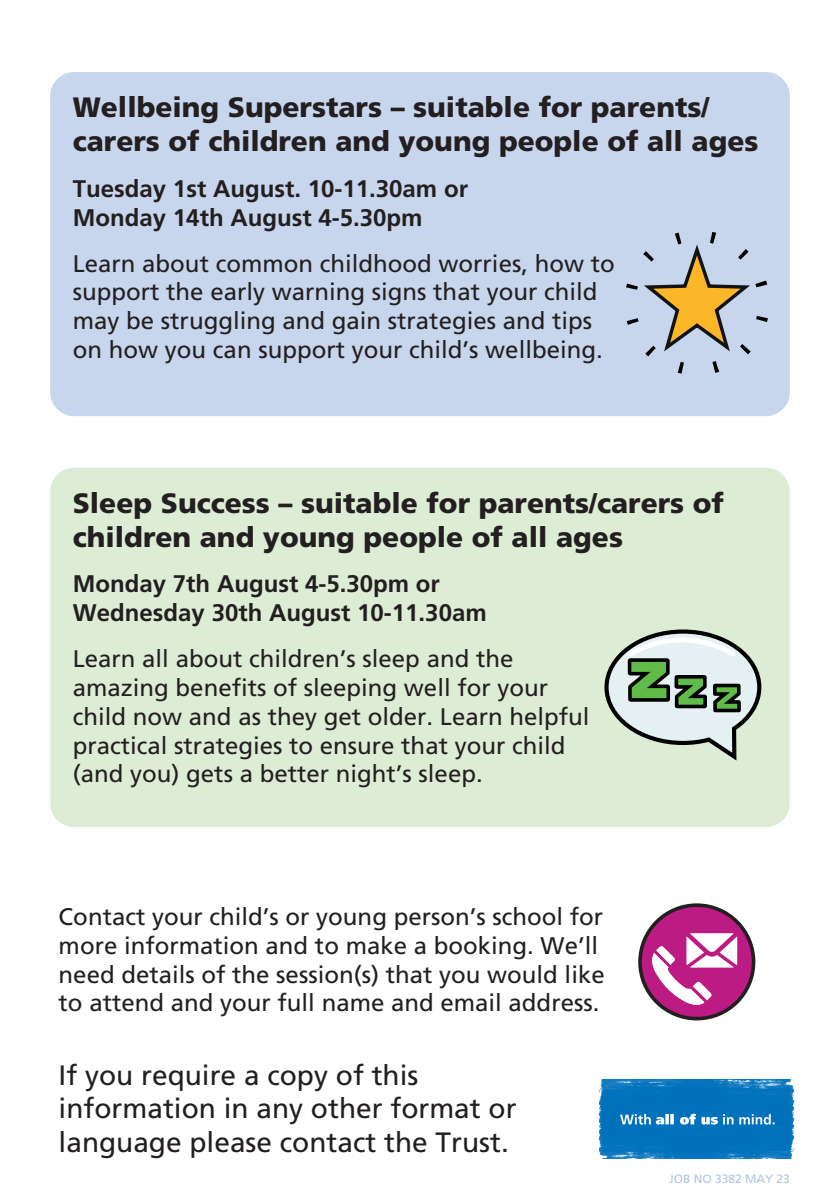
<style>
.page{position:relative;width:840px;height:1191px;background:#fff}
.page>*{position:absolute;margin:0;border:0;box-sizing:border-box;transform-origin:0 0}
.t1{font:900 28px/33.6px "Frutiger";color:#231f20}
.t2{font:28px/33.6px "Frutiger";color:#231f20}
.t3{font:24px/28.8px "Frutiger";color:#231f20}
.t4{font:700 24px/28.8px "Frutiger";color:#231f20}
.t5{font:12px "Frutiger";color:#aec5e5}
</style>
<div class="page">
<div style="left:50px;top:72px;width:739px;height:344px;background:#c7d6ed;border-radius:24px"></div>
<div style="left:50px;top:467px;width:739px;height:360px;background:#ddedd5;border-radius:24px"></div>
<img style="left:599px;top:1079px;width:195px;height:79px">
<svg style="left:619px;top:1113px;width:155px;height:11px"></svg>
<div style="left:639px;top:905px;width:114px;height:113px;background:#bb1b83;border-radius:50%"></div>
<div style="left:638px;top:903px;width:117px;height:117px;border:4px solid #231f20;border-radius:50%"></div>
<svg style="left:651px;top:933px;width:85px;height:72px"></svg>
<svg style="left:626px;top:232px;width:141px;height:141px"></svg>
<svg style="left:604px;top:629px;width:158px;height:132px"></svg>
<p class="t1" style="left:73px;top:90px;width:686px">Wellbeing Superstars – suitable for parents/ carers of children and young people of all ages</p>
<p class="t4" style="left:73px;top:174px;width:396px">Tuesday 1st August. 10-11.30am or<br>Monday 14th August 4-5.30pm</p>
<p class="t3" style="left:73px;top:248px;width:543px">Learn about common childhood worries, how to support the early warning signs that your child may be struggling and gain strategies and tips on how you can support your child’s wellbeing.</p>
<p class="t1" style="left:73px;top:486px;width:652px">Sleep Success – suitable for parents/carers of children and young people of all ages</p>
<p class="t4" style="left:73px;top:569px;width:415px">Monday 7th August 4-5.30pm or<br>Wednesday 30th August 10-11.30am</p>
<p class="t3" style="left:73px;top:644px;width:518px">Learn all about children’s sleep and the amazing benefits of sleeping well for your child now and as they get older. Learn helpful practical strategies to ensure that your child (and you) gets a better night’s sleep.</p>
<p class="t3" style="left:59px;top:902px;width:547px">Contact your child’s or young person’s school for more information and to make a booking. We’ll need details of the session(s) that you would like to attend and your full name and email address.</p>
<p class="t2" style="left:59px;top:1057px;width:459px">If you require a copy of this information in any other format or language please contact the Trust.</p>
<p class="t5" style="left:668px;top:1171px;width:122px">JOB NO 3382 MAY 23</p>
</div>
